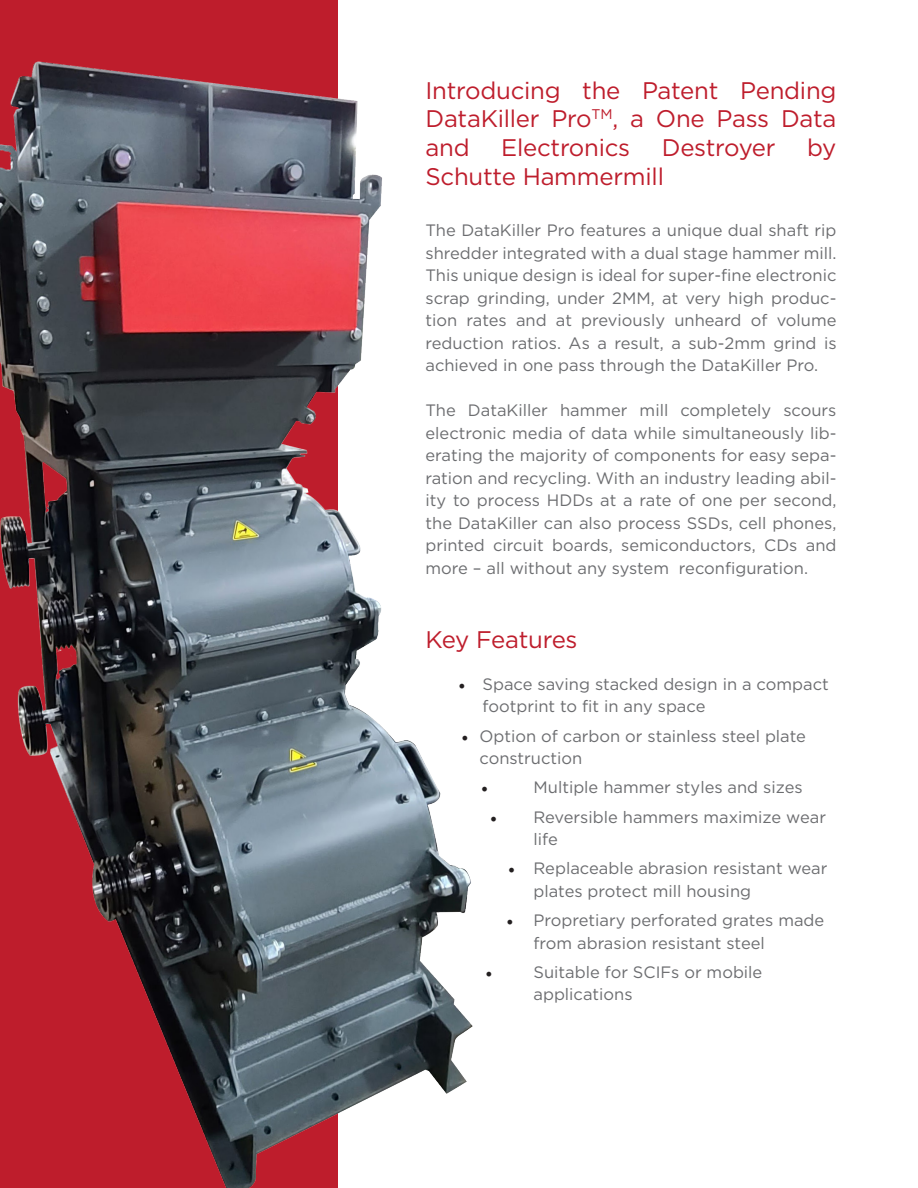
<style>
.page{position:relative;width:918px;height:1188px;background:#fff}
.page>*{position:absolute;margin:0;border:0;box-sizing:border-box;transform-origin:0 0}
.t1{font:24px/28.8px "Gotham";letter-spacing:-.01em;color:#be1d2c;text-align:justify}
.t2{font:18px "Minion Pro";color:#231f20}
.t3{font:16.5px/22.5px "Gotham";color:#6c6d70}
.s1{font-family:"Minion Pro";font-size:18px;color:#231f20}
</style>
<div class="page">
<div style="left:0;top:0;width:338px;height:1188px;background:#be1d2c"></div>
<img style="left:0;top:61px;width:473px;height:1127px">
<p class="t1" style="left:426px;top:75px;width:413px">Introducing the Patent Pending DataKiller Pro<sup>TM</sup>, a One Pass Data and</p>
<p class="t1" style="left:501px;top:133px;width:131px">Electronics</p>
<p class="t1" style="left:662px;top:133px;width:115px">Destroyer</p>
<p class="t1" style="left:807px;top:133px;width:31px">by</p>
<p class="t1" style="left:426px;top:162px;width:240px">Schutte Hammermill</p>
<p class="t3" style="left:426px;top:219px;width:413px;text-align:justify">The DataKiller Pro features a unique dual shaft rip shredder integrated with a dual stage hammer mill.<br>This unique design is ideal for super-fine electronic scrap grinding, under 2MM, at very high produc&shy;tion rates and at previously unheard of volume reduction ratios. As a result, a sub-2mm grind is achieved in one pass through the DataKiller Pro.</p>
<p class="t3" style="left:426px;top:399px;width:413px;text-align:justify">The DataKiller hammer mill completely scours electronic media of data while simultaneously lib&shy;erating the majority of components for easy sepa&shy;ration and recycling. With an industry leading abil&shy;ity to process HDDs at a rate of one per second, the DataKiller can also process SSDs, cell phones, printed circuit boards, semiconductors, CDs and more – all without any system reconfiguration.</p>
<p class="t1" style="left:426px;top:624px;width:154px">Key Features</p>
<p class="t3" style="left:483px;top:672px;width:348px;text-indent:-24px"><span class="s1">•</span> Space saving stacked design in a compact footprint to fit in any space</p>
<p class="t3" style="left:480px;top:724px;width:328px;text-indent:-18px"><span class="s1">•</span> Option of carbon or stainless steel plate construction</p>
<p class="t2" style="left:481px;top:776px;width:9px">•</p>
<p class="t3" style="left:534px;top:776px;width:271px">Multiple hammer styles and sizes</p>
<p class="t3" style="left:534px;top:805px;width:294px;text-indent:-44px"><span class="s1">•</span> Reversible hammers maximize wear life</p>
<p class="t3" style="left:534px;top:857px;width:296px;text-indent:-26px"><span class="s1">•</span> Replaceable abrasion resistant wear plates protect mill housing</p>
<p class="t3" style="left:534px;top:909px;width:292px;text-indent:-27px"><span class="s1">•</span> Propretiary perforated grates made from abrasion resistant steel</p>
<p class="t3" style="left:534px;top:960px;width:230px;text-indent:-48px"><span class="s1">•</span> Suitable for SCIFs or mobile applications</p>
</div>
